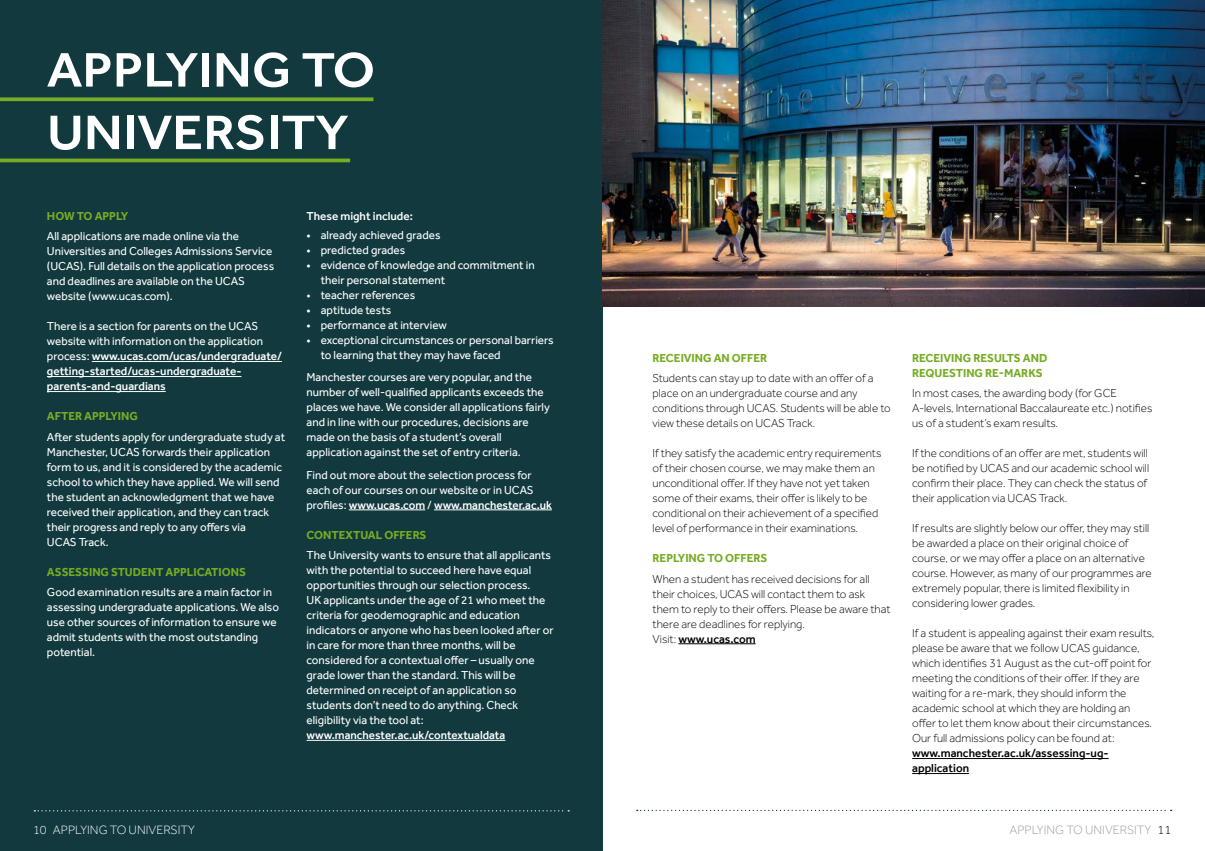
<style>
.page{position:relative;width:1205px;height:851px;background:#fff}
.page>*{position:absolute;margin:0;border:0;box-sizing:border-box;transform-origin:0 0}
.t1{font:500 50px/62.5px "Effra";color:#fff;scale:1.09 1}
.t2{font:300 12.5px "Effra";color:#fff}
.t3{font:300 12.5px "Effra";color:#9d9d9c}
.t4{font:11.88px/15px "Effra";color:#fff}
.t5{font:300 11.88px/15px "Effra";color:#000}
.t6{font:500 11.88px/15px "Effra";color:#fff}
.t7{font:700 11.88px/15px "Effra";color:#77ac24}
.t8{font:500 11.88px/15px "Effra";color:#000}
.s1{font-weight:400}
.s2{font-weight:500}
.s3{color:#000}
</style>
<div class="page">
<div style="left:0;top:0;width:602px;height:850px;background:#11393e"></div>
<img style="left:602px;top:0;width:603px;height:306px">
<svg style="left:0;top:97px;width:373px;height:4px"></svg>
<svg style="left:0;top:158px;width:350px;height:4px"></svg>
<hr style="left:92px;top:361px;width:190px;height:1px;background:#fff">
<hr style="left:47px;top:376px;width:194px;height:1px;background:#fff">
<hr style="left:47px;top:391px;width:119px;height:1px;background:#fff">
<hr style="left:678px;top:643px;width:77px;height:1px;background:#000">
<hr style="left:349px;top:509px;width:76px;height:1px;background:#fff">
<hr style="left:434px;top:509px;width:118px;height:1px;background:#fff">
<hr style="left:306px;top:740px;width:199px;height:1px;background:#fff">
<hr style="left:912px;top:758px;width:196px;height:1px;background:#000">
<hr style="left:912px;top:773px;width:57px;height:1px;background:#000">
<svg style="left:34px;top:810px;width:535px;height:1px"></svg>
<svg style="left:637px;top:809px;width:534px;height:1px"></svg>
<h1 class="t1" style="left:47px;top:38px;width:303px">APPLYING TO<br>UNIVERSITY</h1>
<p class="t7" style="left:47px;top:208px;width:83px">HOW TO APPLY</p>
<p class="t4" style="left:47px;top:229px;width:229px">All applications are made online via the Universities and Colleges Admissions Service (UCAS). Full details on the application process and deadlines are available on the UCAS website (www.ucas.com).</p>
<p class="t6" style="left:47px;top:319px;width:237px"><span class="s1">There is a section for parents on the UCAS website with information on the application process:</span> www.ucas.com/ucas/undergraduate/ getting-started/ucas-undergraduate&shy;parents-and-guardians</p>
<p class="t7" style="left:47px;top:409px;width:92px">AFTER APPLYING</p>
<p class="t4" style="left:47px;top:429px;width:240px">After students apply for undergraduate study at Manchester, UCAS forwards their application form to us, and it is considered by the academic school to which they have applied. We will send the student an acknowledgment that we have received their application, and they can track their progress and reply to any offers via<br>UCAS Track.</p>
<p class="t7" style="left:47px;top:564px;width:200px">ASSESSING STUDENT APPLICATIONS</p>
<p class="t4" style="left:47px;top:584px;width:234px">Good examination results are a main factor in assessing undergraduate applications. We also use other sources of information to ensure we admit students with the most outstanding potential.</p>
<p class="t6" style="left:306px;top:208px;width:108px">These might include:</p>
<p class="t4" style="left:306px;top:227px;width:135px">• already achieved grades</p>
<p class="t4" style="left:306px;top:242px;width:100px">• predicted grades</p>
<p class="t4" style="left:321px;top:257px;width:215px;text-indent:-14px">• evidence of knowledge and commitment in their personal statement</p>
<p class="t4" style="left:306px;top:287px;width:110px">• teacher references</p>
<p class="t4" style="left:306px;top:302px;width:86px">• aptitude tests</p>
<p class="t4" style="left:306px;top:317px;width:142px">• performance at interview</p>
<p class="t4" style="left:321px;top:332px;width:234px;text-indent:-14px">• exceptional circumstances or personal barriers to learning that they may have faced</p>
<p class="t4" style="left:306px;top:369px;width:245px">Manchester courses are very popular, and the number of well-qualified applicants exceeds the places we have. We consider all applications fairly and in line with our procedures, decisions are made on the basis of a student’s overall application against the set of entry criteria.</p>
<p class="t4" style="left:306px;top:467px;width:247px">Find out more about the selection process for each of our courses on our website or in UCAS profiles: <span class="s2">www.ucas.com</span> / <span class="s2">www.manchester.ac.uk</span></p>
<p class="t7" style="left:307px;top:527px;width:121px">CONTEXTUAL OFFERS</p>
<p class="t4" style="left:307px;top:547px;width:248px">The University wants to ensure that all applicants with the potential to succeed here have equal opportunities through our selection process.<br>UK applicants under the age of 21 who meet the criteria for geodemographic and education indicators or anyone who has been looked after or in care for more than three months, will be considered for a contextual offer – usually one grade lower than the standard. This will be determined on receipt of an application so students don’t need to do anything. Check eligibility via the tool at:</p>
<p class="t6" style="left:306px;top:727px;width:200px">www.manchester.ac.uk/contextualdata</p>
<p class="t7" style="left:652px;top:350px;width:116px">RECEIVING AN OFFER</p>
<p class="t5" style="left:652px;top:370px;width:240px">Students can stay up to date with an offer of a place on an undergraduate course and any conditions through UCAS. Students will be able to view these details on UCAS Track.</p>
<p class="t5" style="left:652px;top:445px;width:230px">If they satisfy the academic entry requirements of their chosen course, we may make them an unconditional offer. If they have not yet taken some of their exams, their offer is likely to be conditional on their achievement of a specified level of performance in their examinations.</p>
<p class="t7" style="left:652px;top:550px;width:116px">REPLYING TO OFFERS</p>
<p class="t5" style="left:652px;top:571px;width:239px">When a student has received decisions for all their choices, UCAS will contact them to ask them to reply to their offers. Please be aware that there are deadlines for replying.<br>Visit: <span class="s2">www.ucas.com</span></p>
<p class="t7" style="left:912px;top:350px;width:137px">RECEIVING RESULTS AND<br>REQUESTING RE-MARKS</p>
<p class="t5" style="left:912px;top:385px;width:242px">In most cases, the awarding body (for GCE<br>A-levels, International Baccalaureate etc.) notifies us of a student’s exam results.</p>
<p class="t5" style="left:912px;top:445px;width:238px">If the conditions of an offer are met, students will be notified by UCAS and our academic school will confirm their place. They can check the status of their application via UCAS Track.</p>
<p class="t5" style="left:912px;top:520px;width:241px">If results are slightly below our offer, they may still be awarded a place on their original choice of course, or we may offer a place on an alternative course. However, as many of our programmes are extremely popular, there is limited flexibility in considering lower grades.</p>
<p class="t5" style="left:912px;top:625px;width:244px">If a student is appealing against their exam results, please be aware that we follow UCAS guidance, which identifies 31 August as the cut-off point for meeting the conditions of their offer. If they are waiting for a re-mark, they should inform the academic school at which they are holding an offer to let them know about their circumstances.<br>Our full admissions policy can be found at:</p>
<p class="t8" style="left:912px;top:745px;width:198px">www.manchester.ac.uk/assessing-ug&shy;application</p>
<p class="t2" style="left:33px;top:822px;width:163px">10 APPLYING TO UNIVERSITY</p>
<p class="t3" style="left:1009px;top:822px;width:163px">APPLYING TO UNIVERSITY <span class="s3">11</span></p>
</div>
